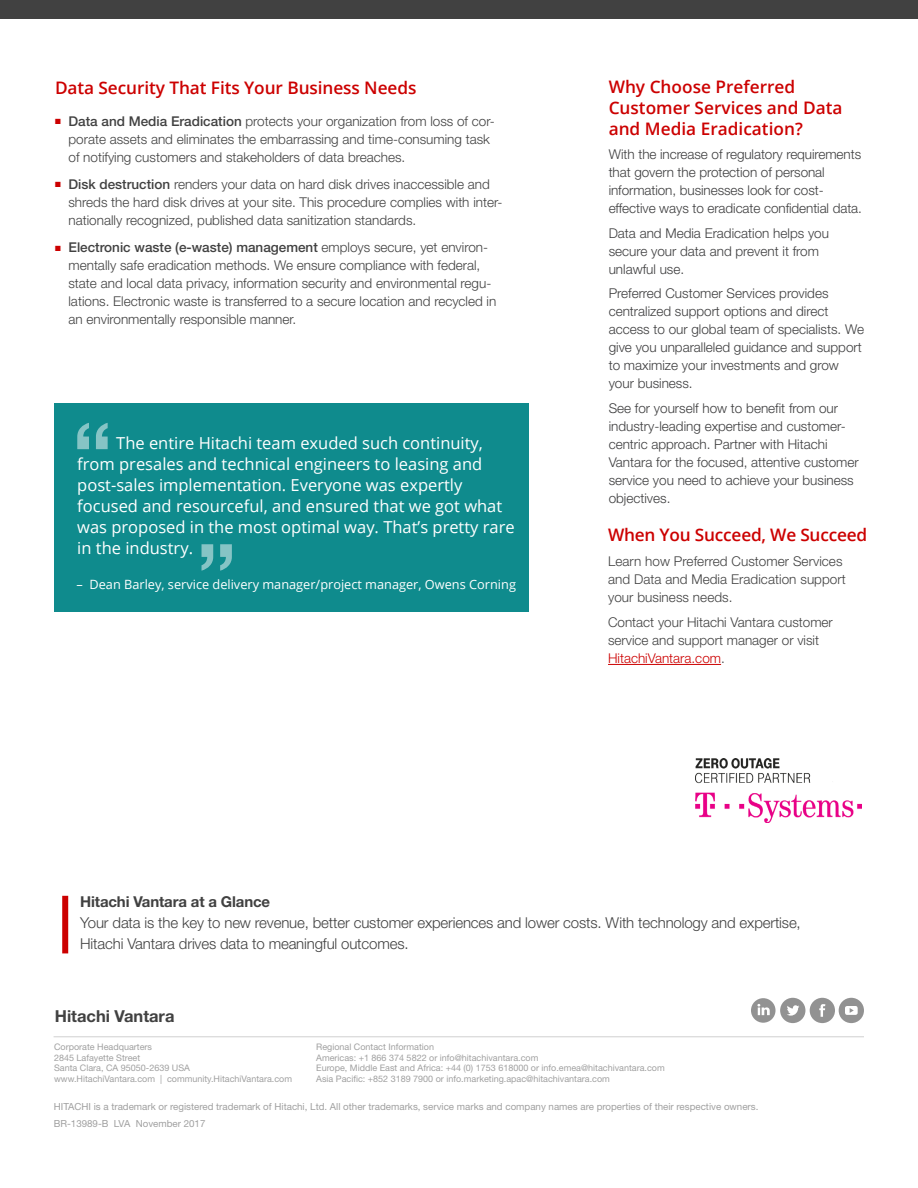
<style>
.page{position:relative;width:918px;height:1188px;background:#fff}
.page>*{position:absolute;margin:0;border:0;box-sizing:border-box;transform-origin:0 0}
.Secondary_Subhead_Af{font:600 17.25px/21px "Open Sans";color:#c00}
.Body{font:600 17.25px "Open Sans";letter-spacing:-.005em;color:#c00}
.Primary_Bullet-Body{font:600 17.25px "Open Sans";letter-spacing:-.01em;color:#c00}
.Primary_Bullet-Body-2{font:16.5px/21px "Open Sans";color:#fff}
.t1{font:700 16.5px "Helvetica Neue LT Std";color:#414141}
.At-a-Glance_Body{font:300 15px/21px "Helvetica Neue LT Std";letter-spacing:-.01em;color:#414141}
.At-a-Glance_Head{font:700 15px "Helvetica Neue LT Std";letter-spacing:-.01em;color:#414141}
.Body-2{font:300 13.5px/18px "Helvetica Neue LT Std";color:#414141}
.Primary_Bullet-Body-3{font:300 13.5px/18px "Helvetica Neue LT Std";color:#3e3e3f}
.Primary_Bullet-Body-4{font:12.75px "Open Sans";color:#fff}
.t2{font:9.75px/16.5px "Helvetica Neue LT Std";color:#a0a0a0}
.t3{font:9px/10.8px "Helvetica Neue LT Std";color:#a0a0a0}
.s1{color:#c00}
.s2{font-weight:500}
</style>
<div class="page">
<div style="left:0;top:0;width:918px;height:18px;background:#414141"></div>
<hr style="left:54px;top:1036px;width:810px;height:1px;background:#d0d0d0">
<div style="left:810px;top:998px;width:25px;height:25px;background:#929292;border-radius:50%"></div>
<svg style="left:819px;top:1004px;width:6px;height:13px"></svg>
<svg style="left:751px;top:998px;width:25px;height:25px"></svg>
<svg style="left:757px;top:1004px;width:13px;height:11px"></svg>
<div style="left:780px;top:998px;width:25px;height:25px;background:#929292;border-radius:50%"></div>
<svg style="left:787px;top:1005px;width:12px;height:11px"></svg>
<div style="left:839px;top:998px;width:25px;height:25px;background:#929292;border-radius:50%"></div>
<svg style="left:845px;top:1006px;width:13px;height:9px"></svg>
<div style="left:54px;top:403px;width:474px;height:208px;background:#0f8b8d"></div>
<svg style="left:77px;top:423px;width:31px;height:26px"></svg>
<svg style="left:202px;top:544px;width:30px;height:27px"></svg>
<hr style="left:608px;top:664px;width:113px;height:1px;background:#c00">
<div style="left:62px;top:896px;width:6px;height:57px;background:#c00"></div>
<img style="left:695px;top:759px;width:166px;height:64px">
<p class="Body" style="left:55px;top:76px;width:363px">Data Security That Fits Your Business Needs</p>
<p class="Body-2" style="left:69px;top:112px;width:428px;text-indent:-14px"><span class="s1">■</span> <span class="s2">Data and Media Eradication</span> protects your organization from loss of cor&shy;porate assets and eliminates the embarrassing and time-consuming task of notifying customers and stakeholders of data breaches.</p>
<p class="Body-2" style="left:69px;top:175px;width:436px;text-indent:-14px"><span class="s1">■</span> <span class="s2">Disk destruction</span> renders your data on hard disk drives inaccessible and shreds the hard disk drives at your site. This procedure complies with inter&shy;nationally recognized, published data sanitization standards.</p>
<p class="Body-2" style="left:69px;top:238px;width:429px;text-indent:-14px"><span class="s1">■</span> <span class="s2">Electronic waste (e-waste) management</span> employs secure, yet environ&shy;mentally safe eradication methods. We ensure compliance with federal, state and local data privacy, information security and environmental regu&shy;lations. Electronic waste is transferred to a secure location and recycled in an environmentally responsible manner.</p>
<p class="Primary_Bullet-Body-2" style="left:77px;top:432px;width:439px;text-indent:39px">The entire Hitachi team exuded such continuity, from presales and technical engineers to leasing and post-sales implementation. Everyone was expertly focused and resourceful, and ensured that we got what was proposed in the most optimal way. That’s pretty rare in the industry.</p>
<p class="Primary_Bullet-Body-4" style="left:76px;top:575px;width:441px">– Dean Barley, service delivery manager/project manager, Owens Corning</p>
<p class="Secondary_Subhead_Af" style="left:609px;top:76px;width:235px">Why Choose Preferred<br>Customer Services and Data and Media Eradication?</p>
<p class="Primary_Bullet-Body-3" style="left:609px;top:145px;width:255px">With the increase of regulatory requirements that govern the protection of personal information, businesses look for cost&shy;effective ways to eradicate confidential data.</p>
<p class="Primary_Bullet-Body-3" style="left:609px;top:223px;width:222px">Data and Media Eradication helps you secure your data and prevent it from unlawful use.</p>
<p class="Primary_Bullet-Body-3" style="left:609px;top:284px;width:257px">Preferred Customer Services provides centralized support options and direct access to our global team of specialists. We give you unparalleled guidance and support to maximize your investments and grow your business.</p>
<p class="Primary_Bullet-Body-3" style="left:609px;top:399px;width:252px">See for yourself how to benefit from our industry-leading expertise and customer&shy;centric approach. Partner with Hitachi Vantara for the focused, attentive customer service you need to achieve your business objectives.</p>
<p class="Primary_Bullet-Body" style="left:608px;top:523px;width:261px">When You Succeed, We Succeed</p>
<p class="Body-2" style="left:608px;top:552px;width:239px">Learn how Preferred Customer Services and Data and Media Eradication support your business needs.</p>
<p class="Body-2" style="left:608px;top:613px;width:226px">Contact your Hitachi Vantara customer service and support manager or visit<br><span class="s1">HitachiVantara.com</span>.</p>
<p class="At-a-Glance_Head" style="left:80px;top:892px;width:191px">Hitachi Vantara at a Glance</p>
<p class="At-a-Glance_Body" style="left:80px;top:911px;width:722px">Your data is the key to new revenue, better customer experiences and lower costs. With technology and expertise,<br>Hitachi Vantara drives data to meaningful outcomes.</p>
<p class="t1" style="left:55px;top:1006px;width:121px">Hitachi Vantara</p>
<p class="t3" style="left:54px;top:1041px;width:240px">Corporate Headquarters<br>2845 Lafayette Street<br>Santa Clara, CA 95050-2639 USA www.HitachiVantara.com | community.HitachiVantara.com</p>
<p class="t3" style="left:316px;top:1041px;width:350px">Regional Contact Information<br>Americas: +1 866 374 5822 or info@hitachivantara.com<br>Europe, Middle East and Africa: +44 (0) 1753 618000 or info.emea@hitachivantara.com Asia Pacific: +852 3189 7900 or info.marketing.apac@hitachivantara.com</p>
<p class="t2" style="left:54px;top:1098px;width:706px">HITACHI is a trademark or registered trademark of Hitachi, Ltd. All other trademarks, service marks and company names are properties of their respective owners.<br>BR-13989-B LVA November 2017</p>
</div>
